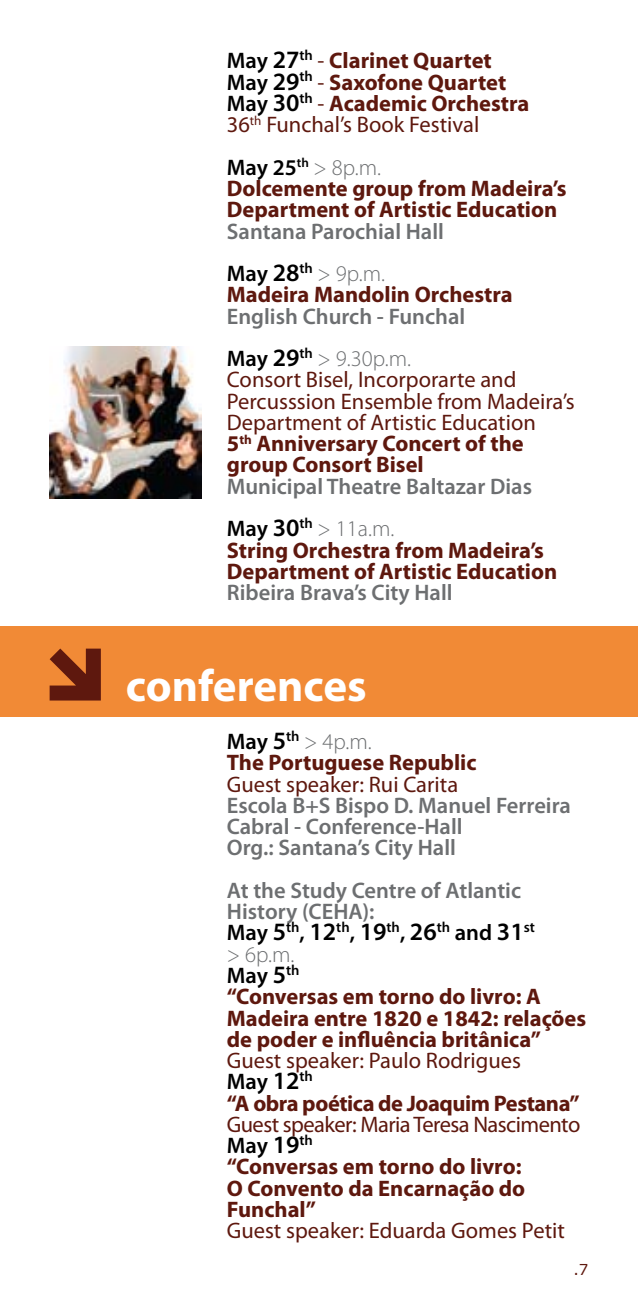
<style>
.page{position:relative;width:638px;height:1312px;background:#fff}
.page>*{position:absolute;margin:0;border:0;box-sizing:border-box;transform-origin:0 0}
.t1{font:700 45px "Myriad Pro";color:#fff}
.t2{font:700 22.5px/21.2px "Myriad Pro";color:#5e180e}
.t3{font:600 22.5px/42.5px "Myriad Pro";color:#6d6f71}
.t4{font:22.5px/21.2px "Myriad Pro";color:#5e180e}
.t5{font:700 22.5px/21.2px "Myriad Pro";letter-spacing:-.02em;color:#5e180e}
.t6{font:15px "Verdana";color:#5e180e}
.t7{font:600 14.5px "Myriad Pro";color:#000}
.s1{font-weight:600;color:#000}
.s2{font-weight:600;font-size:25px;color:#000}
.s3{font-weight:400}
.s4{font-weight:300;color:#6d6f71}
.s5{color:#000}
.s6{font-size:25px;color:#000}
.s7{font-weight:300}
.s8{font-weight:700}
.s9{font-size:22.5px}
.s10{font-size:25px}
</style>
<div class="page">
<img style="left:50px;top:346px;width:152px;height:152px">
<div style="left:0;top:626px;width:638px;height:91px;background:#f18a36"></div>
<svg style="left:50px;top:648px;width:51px;height:52px"></svg>
<p class="t2" style="left:227px;top:49px;width:304px"><span class="s1">May</span> <span class="s2">27</span><sup>th</sup> <span class="s3">-</span> Clarinet Quartet<br><span class="s1">May</span> <span class="s2">29</span><sup>th</sup> <span class="s3">-</span> Saxofone Quartet<br><span class="s1">May</span> <span class="s2">30</span><sup>th</sup> <span class="s3">-</span> Academic Orchestra<br><span class="s3">36</span><sup>th</sup> <span class="s3">Funchal’s Book Festival</span></p>
<p class="t2" style="left:227px;top:156px;width:341px"><span class="s1">May 25</span><sup>th</sup> <span class="s4">&gt; 8p.m.<br></span>Dolcemente group from Madeira’s<br>Department of Artistic Education</p>
<p class="t3" style="left:227px;top:209px;width:219px">Santana Parochial Hall<br><span class="s5">May</span> <span class="s6">28</span><sup>th</sup> <span class="s7">&gt; 9p.m.</span></p>
<p class="t2" style="left:227px;top:283px;width:287px">Madeira Mandolin Orchestra</p>
<p class="t3" style="left:227px;top:294px;width:240px">English Church - Funchal<br><span class="s5">May</span> <span class="s6">29</span><sup>th</sup> <span class="s7">&gt; 9.30p.m.</span></p>
<p class="t4" style="left:227px;top:369px;width:349px">Consort Bisel, Incorporarte and<br>Percusssion Ensemble from Madeira’s<br>Department of Artistic Education<br><span class="s8">5</span><sup>th</sup> <span class="s8">Anniversary Concert of the group Consort Bisel</span></p>
<p class="t3" style="left:227px;top:464px;width:307px">Municipal Theatre Baltazar Dias<br><span class="s5">May</span> <span class="s6">30</span><sup>th</sup> <span class="s7">&gt; 11a.m.</span></p>
<p class="t2" style="left:227px;top:538px;width:332px">String Orchestra from Madeira’s<br>Department of Artistic Education</p>
<p class="t3" style="left:227px;top:570px;width:227px">Ribeira Brava’s City Hall</p>
<h1 class="t1" style="left:126px;top:656px;width:242px">conferences</h1>
<p class="t2" style="left:227px;top:730px;width:251px"><span class="s1">May</span> <span class="s2">5</span><sup>th</sup> <span class="s4">&gt; 4p.m.<br></span>The Portuguese Republic</p>
<p class="t4" style="left:227px;top:772px;width:233px">Guest speaker: Rui Carita</p>
<p class="t3" style="left:227px;top:793px;width:346px;line-height:21.2px">Escola B+S Bispo D. Manuel Ferreira<br>Cabral - Conference-Hall<br>Org.: Santana’s City Hall</p>
<p class="t3" style="left:227px;top:878px;width:296px;line-height:21.2px">At the Study Centre of Atlantic<br>History (CEHA):</p>
<p class="t7" style="left:227px;top:917px;width:309px"><span class="s9">May</span> <span class="s10">5</span>th<span class="s9">,</span> <span class="s10">12</span>th<span class="s9">,</span> <span class="s10">19</span>th<span class="s9">,</span> <span class="s10">26</span>th <span class="s9">and</span> <span class="s10">31</span>st</p>
<p class="t2" style="left:227px;top:942px;width:361px"><span class="s4">&gt; 6p.m.<br></span><span class="s1">May</span> <span class="s2">5</span><sup>th<br></sup>“Conversas em torno do livro: A<br>Madeira entre 1820 e 1842: relações de poder e influência britânica”</p>
<p class="t5" style="left:227px;top:1048px;width:354px"><span class="s3">Guest speaker: Paulo Rodrigues<br></span><span class="s1">May</span> <span class="s2">12</span><sup>th<br></sup>“A obra poética de Joaquim Pestana”</p>
<p class="t2" style="left:227px;top:1112px;width:355px"><span class="s3">Guest speaker: Maria Teresa Nascimento<br></span><span class="s1">May</span> <span class="s2">19</span><sup>th<br></sup>“Conversas em torno do livro:<br>O Convento da Encarnação do<br>Funchal”</p>
<p class="t4" style="left:227px;top:1219px;width:339px">Guest speaker: Eduarda Gomes Petit</p>
<p class="t6" style="left:573px;top:1259px;width:16px">.7</p>
</div>
